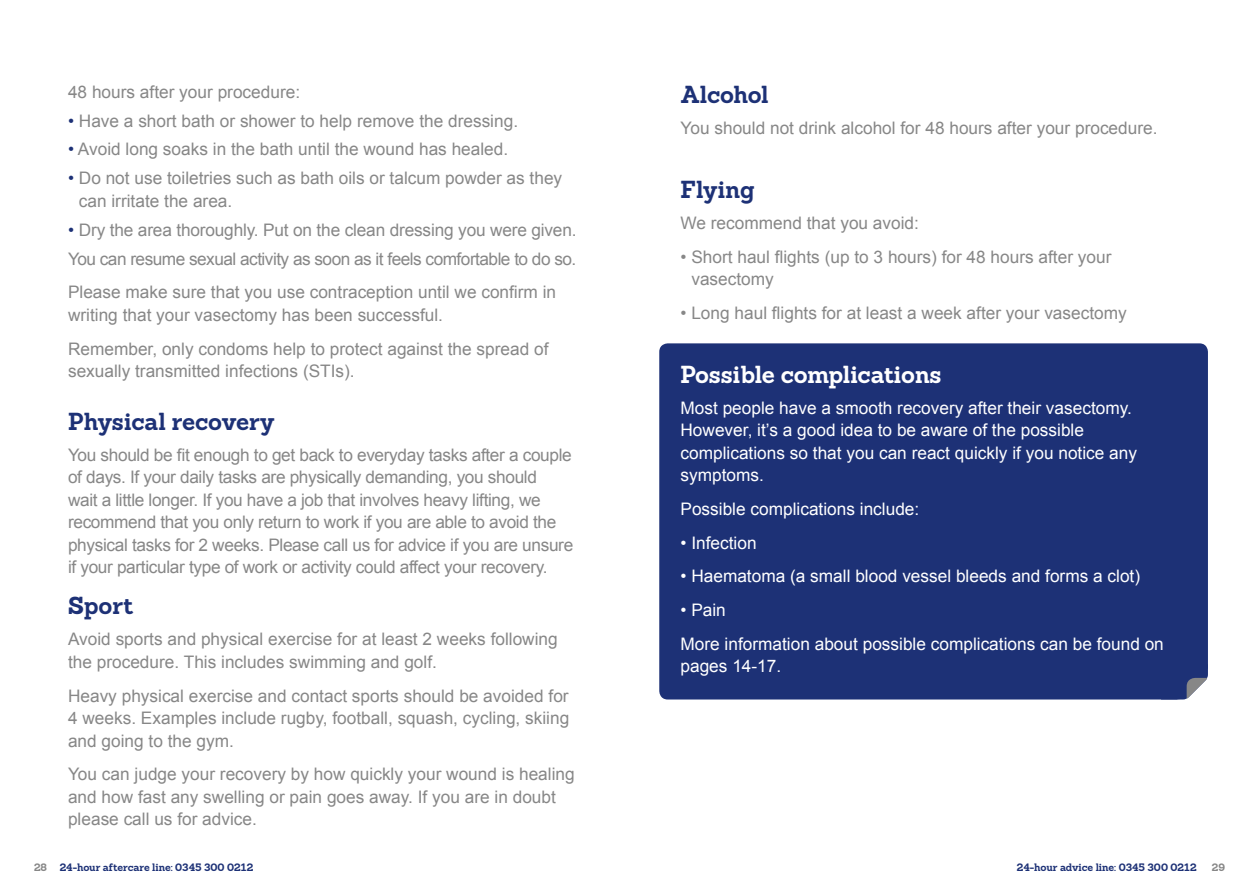
<style>
.page{position:relative;width:1259px;height:893px;background:#fff}
.page>*{position:absolute;margin:0;border:0;box-sizing:border-box;transform-origin:0 0}
.t1{font:700 24px "Sanchez";letter-spacing:-.005em;color:#1d3176}
.t2{font:700 24px "Sanchez";letter-spacing:-.01em;color:#fff}
.t3{font:17.25px/22.5px "Arial";color:#878787}
.t4{font:17.25px/22.5px "Arial";letter-spacing:-.02em;color:#878787}
.t5{font:17.25px/22.5px "Arial";color:#fff}
.t6{font:17.25px/29px "Arial";letter-spacing:-.03em;color:#878787}
.t7{font:700 10.5px "Sanchez";color:#1d3176}
.t8{font:700 10.5px "Sanchez";color:#878787}
.s1{color:#1d3176}
.s2{color:#878787}
</style>
<div class="page">
<div style="left:659px;top:343px;width:549px;height:356px;background:#1d3176;border-radius:9px"></div>
<svg style="left:1161px;top:674px;width:47px;height:26px"></svg>
<p class="t3" style="left:68px;top:80px;width:234px">48 hours after your procedure:</p>
<p class="t3" style="left:68px;top:109px;width:451px"><span class="s1">•</span> Have a short bath or shower to help remove the dressing.</p>
<p class="t3" style="left:68px;top:138px;width:442px"><span class="s1">•</span> Avoid long soaks in the bath until the wound has healed.</p>
<p class="t3" style="left:79px;top:167px;width:485px;text-indent:-11px"><span class="s1">•</span> Do not use toiletries such as bath oils or talcum powder as they can irritate the area.</p>
<p class="t6" style="left:68px;top:215px;width:510px"><span class="s1">•</span> Dry the area thoroughly. Put on the clean dressing you were given.<br>You can resume sexual activity as soon as it feels comfortable to do so.</p>
<p class="t3" style="left:68px;top:281px;width:490px">Please make sure that you use contraception until we confirm in writing that your vasectomy has been successful.</p>
<p class="t3" style="left:68px;top:337px;width:482px">Remember, only condoms help to protect against the spread of sexually transmitted infections (STIs).</p>
<h1 class="t1" style="left:68px;top:404px;width:208px">Physical recovery</h1>
<p class="t4" style="left:68px;top:443px;width:507px">You should be fit enough to get back to everyday tasks after a couple of days. If your daily tasks are physically demanding, you should<br>wait a little longer. If you have a job that involves heavy lifting, we recommend that you only return to work if you are able to avoid the physical tasks for 2 weeks. Please call us for advice if you are unsure if your particular type of work or activity could affect your recovery.</p>
<h1 class="t1" style="left:68px;top:589px;width:67px">Sport</h1>
<p class="t3" style="left:68px;top:628px;width:491px">Avoid sports and physical exercise for at least 2 weeks following the procedure. This includes swimming and golf.</p>
<p class="t3" style="left:68px;top:684px;width:503px;text-align:justify">Heavy physical exercise and contact sports should be avoided for 4 weeks. Examples include rugby, football, squash, cycling, skiing and going to the gym.</p>
<p class="t3" style="left:68px;top:763px;width:508px">You can judge your recovery by how quickly your wound is healing and how fast any swelling or pain goes away. If you are in doubt please call us for advice.</p>
<h1 class="t1" style="left:680px;top:78px;width:90px">Alcohol</h1>
<p class="t3" style="left:680px;top:117px;width:478px">You should not drink alcohol for 48 hours after your procedure.</p>
<h1 class="t1" style="left:680px;top:173px;width:76px">Flying</h1>
<p class="t3" style="left:680px;top:212px;width:240px">We recommend that you avoid:</p>
<p class="t3" style="left:691px;top:245px;width:421px;text-indent:-11px">• Short haul flights (up to 3 hours) for 48 hours after your vasectomy</p>
<p class="t3" style="left:680px;top:302px;width:448px">• Long haul flights for at least a week after your vasectomy</p>
<h1 class="t2" style="left:680px;top:357px;width:262px">Possible complications</h1>
<p class="t5" style="left:680px;top:396px;width:458px">Most people have a smooth recovery after their vasectomy.<br>However, it’s a good idea to be aware of the possible complications so that you can react quickly if you notice any symptoms.</p>
<p class="t5" style="left:680px;top:498px;width:240px">Possible complications include:</p>
<p class="t5" style="left:680px;top:531px;width:78px">• Infection</p>
<p class="t5" style="left:680px;top:565px;width:461px">• Haematoma (a small blood vessel bleeds and forms a clot)</p>
<p class="t5" style="left:680px;top:593px;width:485px;line-height:33.8px">• Pain<br>More information about possible complications can be found on</p>
<p class="t5" style="left:680px;top:655px;width:102px">pages 14-17.</p>
<p class="t7" style="left:34px;top:860px;width:221px"><span class="s2">28</span> 24-hour aftercare line: 0345 300 0212</p>
<p class="t7" style="left:1017px;top:860px;width:181px">24-hour advice line: 0345 300 0212</p>
<p class="t8" style="left:1211px;top:860px;width:15px">29</p>
</div>
